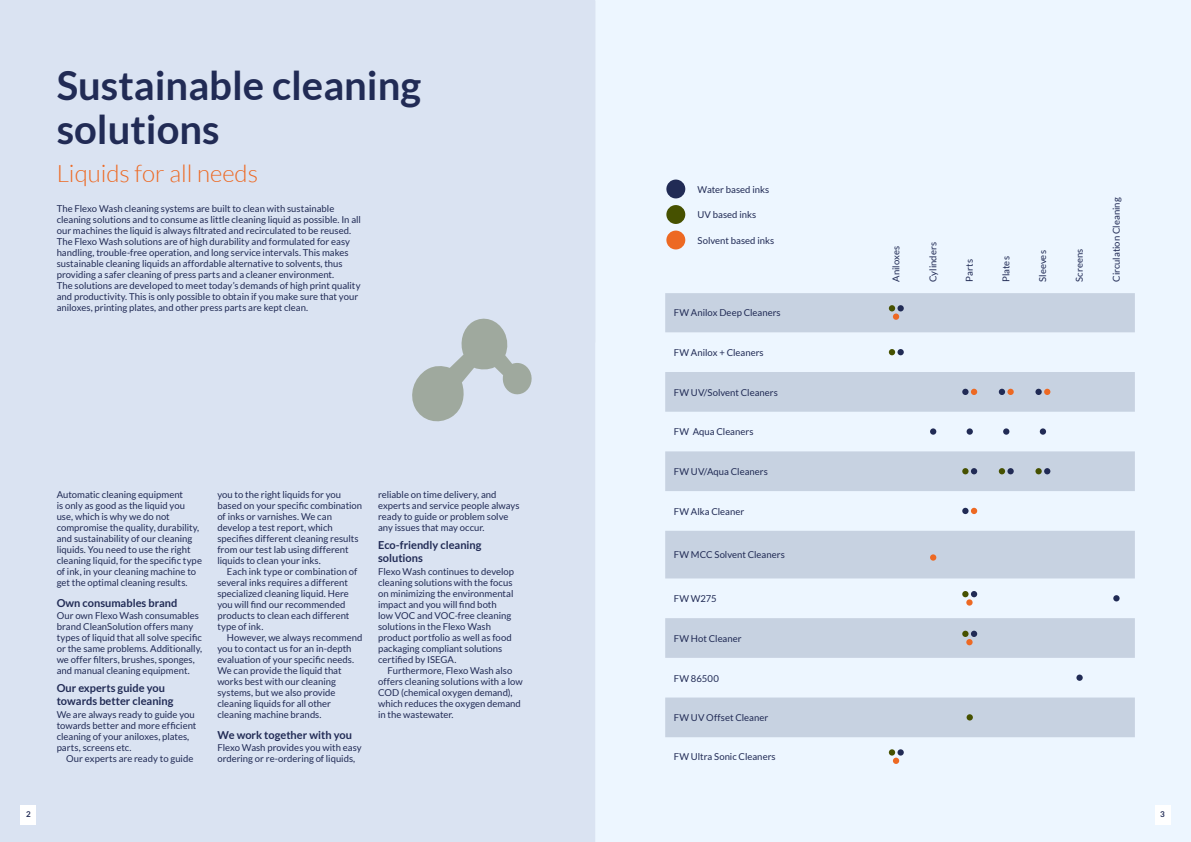
<style>
.page{position:relative;width:1191px;height:842px;background:#fff}
.page>*{position:absolute;margin:0;border:0;box-sizing:border-box;transform-origin:0 0}
.t1{font:700 40px/44px "Lato";color:#212b55}
.t2{font:300 24px "Lato";color:#ed6923}
.t3{font:700 11px/13px "Lato";color:#212b55}
.t4{font:9.5px/11px "Lato";color:#212b55}
.t5{font:700 8px "Lato";color:#212b55}
</style>
<div class="page">
<div style="left:0;top:0;width:595px;height:842px;background:#dae3f2"></div>
<svg style="left:412px;top:318px;width:120px;height:104px"></svg>
<div style="left:595px;top:0;width:596px;height:842px;background:#edf6ff"></div>
<div style="left:666px;top:180px;width:19px;height:18px;background:#212b55;border-radius:50%"></div>
<div style="left:666px;top:205px;width:19px;height:19px;background:#465100;border-radius:50%"></div>
<div style="left:666px;top:231px;width:19px;height:18px;background:#ed6923;border-radius:50%"></div>
<svg style="left:665px;top:293px;width:469px;height:444px;fill:#c7d2e1"></svg>
<svg style="left:889px;top:305px;width:14px;height:6px"></svg>
<div style="left:893px;top:313px;width:6px;height:7px;background:#ed6923;border-radius:50%"></div>
<svg style="left:889px;top:349px;width:14px;height:6px"></svg>
<svg style="left:962px;top:389px;width:15px;height:6px"></svg>
<div style="left:998px;top:389px;width:7px;height:6px;background:#212b55;border-radius:50%"></div>
<svg style="left:1007px;top:389px;width:6px;height:6px"></svg>
<svg style="left:1035px;top:389px;width:15px;height:6px"></svg>
<div style="left:930px;top:428px;width:6px;height:7px;background:#212b55;border-radius:50%"></div>
<div style="left:966px;top:428px;width:7px;height:7px;background:#212b55;border-radius:50%"></div>
<div style="left:1003px;top:428px;width:6px;height:7px;background:#212b55;border-radius:50%"></div>
<div style="left:1039px;top:428px;width:7px;height:7px;background:#212b55;border-radius:50%"></div>
<svg style="left:962px;top:468px;width:15px;height:6px"></svg>
<div style="left:998px;top:468px;width:7px;height:6px;background:#465100;border-radius:50%"></div>
<svg style="left:1007px;top:468px;width:6px;height:6px"></svg>
<svg style="left:1035px;top:468px;width:15px;height:6px"></svg>
<svg style="left:962px;top:508px;width:15px;height:6px"></svg>
<div style="left:914px;top:535px;width:37px;height:39px;background:#c7d2e1"></div>
<div style="left:930px;top:554px;width:6px;height:7px;background:#ed6923;border-radius:50%"></div>
<svg style="left:962px;top:591px;width:15px;height:6px"></svg>
<div style="left:966px;top:599px;width:6px;height:7px;background:#ed6923;border-radius:50%"></div>
<svg style="left:1113px;top:595px;width:6px;height:6px"></svg>
<svg style="left:962px;top:631px;width:15px;height:14px"></svg>
<div style="left:1076px;top:674px;width:6px;height:7px;background:#212b55;border-radius:50%"></div>
<div style="left:966px;top:714px;width:7px;height:6px;background:#465100;border-radius:50%"></div>
<div style="left:889px;top:749px;width:6px;height:7px;background:#465100;border-radius:50%"></div>
<div style="left:897px;top:749px;width:6px;height:7px;background:#212b55;border-radius:50%"></div>
<svg style="left:893px;top:758px;width:6px;height:6px"></svg>
<div style="left:20px;top:805px;width:16px;height:19px;background:#fff"></div>
<div style="left:1154px;top:805px;width:16px;height:19px;background:#fff"></div>
<h1 class="t1" style="left:57px;top:63px;width:366px">Sustainable cleaning solutions</h1>
<h2 class="t2" style="left:57px;top:160px;width:203px">Liquids for all needs</h2>
<p class="t4" style="left:57px;top:203px;width:306px">The Flexo Wash cleaning systems are built to clean with sustainable cleaning solutions and to consume as little cleaning liquid as possible. In all our machines the liquid is always filtrated and recirculated to be reused.<br>The Flexo Wash solutions are of high durability and formulated for easy handling, trouble-free operation, and long service intervals. This makes sustainable cleaning liquids an affordable alternative to solvents, thus providing a safer cleaning of press parts and a cleaner environment.<br>The solutions are developed to meet today’s demands of high print quality and productivity. This is only possible to obtain if you make sure that your aniloxes, printing plates, and other press parts are kept clean.</p>
<p class="t4" style="left:57px;top:489px;width:147px">Automatic cleaning equipment<br>is only as good as the liquid you use, which is why we do not compromise the quality, durability, and sustainability of our cleaning liquids. You need to use the right cleaning liquid, for the specific type of ink, in your cleaning machine to get the optimal cleaning results.</p>
<p class="t3" style="left:57px;top:596px;width:122px">Own consumables brand</p>
<p class="t4" style="left:57px;top:610px;width:147px">Our own Flexo Wash consumables brand CleanSolution offers many types of liquid that all solve specific or the same problems. Additionally, we offer filters, brushes, sponges, and manual cleaning equipment.</p>
<p class="t3" style="left:57px;top:681px;width:118px">Our experts guide you towards better cleaning</p>
<p class="t4" style="left:57px;top:709px;width:141px">We are always ready to guide you towards better and more efficient cleaning of your aniloxes, plates, parts, screens etc.</p>
<p class="t4" style="left:66px;top:753px;width:129px">Our experts are ready to guide</p>
<p class="t4" style="left:217px;top:489px;width:146px">you to the right liquids for you based on your specific combination of inks or varnishes. We can develop a test report, which specifies different cleaning results from our test lab using different liquids to clean your inks.</p>
<p class="t4" style="left:217px;top:566px;width:141px;text-indent:10px">Each ink type or combination of several inks requires a different specialized cleaning liquid. Here you will find our recommended products to clean each different type of ink.</p>
<p class="t4" style="left:217px;top:632px;width:147px;text-indent:10px">However, we always recommend you to contact us for an in-depth evaluation of your specific needs.<br>We can provide the liquid that works best with our cleaning systems, but we also provide cleaning liquids for all other cleaning machine brands.</p>
<p class="t3" style="left:217px;top:728px;width:136px">We work together with you</p>
<p class="t4" style="left:217px;top:742px;width:146px">Flexo Wash provides you with easy ordering or re-ordering of liquids,</p>
<p class="t4" style="left:378px;top:489px;width:143px">reliable on time delivery, and experts and service people always ready to guide or problem solve any issues that may occur.</p>
<p class="t3" style="left:378px;top:538px;width:105px">Eco-friendly cleaning solutions</p>
<p class="t4" style="left:378px;top:566px;width:137px">Flexo Wash continues to develop cleaning solutions with the focus on minimizing the environmental impact and you will find both<br>low VOC and VOC-free cleaning solutions in the Flexo Wash product portfolio as well as food packaging compliant solutions certified by ISEGA.</p>
<p class="t4" style="left:378px;top:665px;width:146px;text-indent:10px">Furthermore, Flexo Wash also offers cleaning solutions with a low<br>COD (chemical oxygen demand), which reduces the oxygen demand in the wastewater.</p>
<p class="t4" style="left:697px;top:184px;width:73px">Water based inks</p>
<p class="t4" style="left:697px;top:209px;width:60px">UV based inks</p>
<p class="t4" style="left:697px;top:235px;width:78px">Solvent based inks</p>
<p class="t4" style="left:673px;top:307px;width:109px">FW Anilox Deep Cleaners</p>
<p class="t4" style="left:673px;top:347px;width:91px">FW Anilox + Cleaners</p>
<p class="t4" style="left:673px;top:387px;width:106px">FW UV/Solvent Cleaners</p>
<p class="t4" style="left:673px;top:426px;width:81px">FW Aqua Cleaners</p>
<p class="t4" style="left:673px;top:466px;width:96px">FW UV/Aqua Cleaners</p>
<p class="t4" style="left:673px;top:506px;width:72px">FW Alka Cleaner</p>
<p class="t4" style="left:673px;top:549px;width:113px">FW MCC Solvent Cleaners</p>
<p class="t4" style="left:673px;top:593px;width:44px">FW W275</p>
<p class="t4" style="left:673px;top:633px;width:69px">FW Hot Cleaner</p>
<p class="t4" style="left:673px;top:672px;width:47px">FW 86500</p>
<p class="t4" style="left:673px;top:712px;width:96px">FW UV Offset Cleaner</p>
<p class="t4" style="left:673px;top:751px;width:103px">FW Ultra Sonic Cleaners</p>
<p class="t4" style="left:890px;top:282px;width:37px;rotate:-90deg">Aniloxes</p>
<p class="t4" style="left:927px;top:282px;width:41px;rotate:-90deg">Cylinders</p>
<p class="t4" style="left:964px;top:282px;width:24px;rotate:-90deg">Parts</p>
<p class="t4" style="left:1000px;top:282px;width:27px;rotate:-90deg">Plates</p>
<p class="t4" style="left:1037px;top:282px;width:33px;rotate:-90deg">Sleeves</p>
<p class="t4" style="left:1073px;top:282px;width:34px;rotate:-90deg">Screens</p>
<p class="t4" style="left:1110px;top:282px;width:86px;rotate:-90deg">Circulation Cleaning</p>
<p class="t5" style="left:26px;top:810px;width:6px">2</p>
<p class="t5" style="left:1160px;top:810px;width:6px">3</p>
</div>
